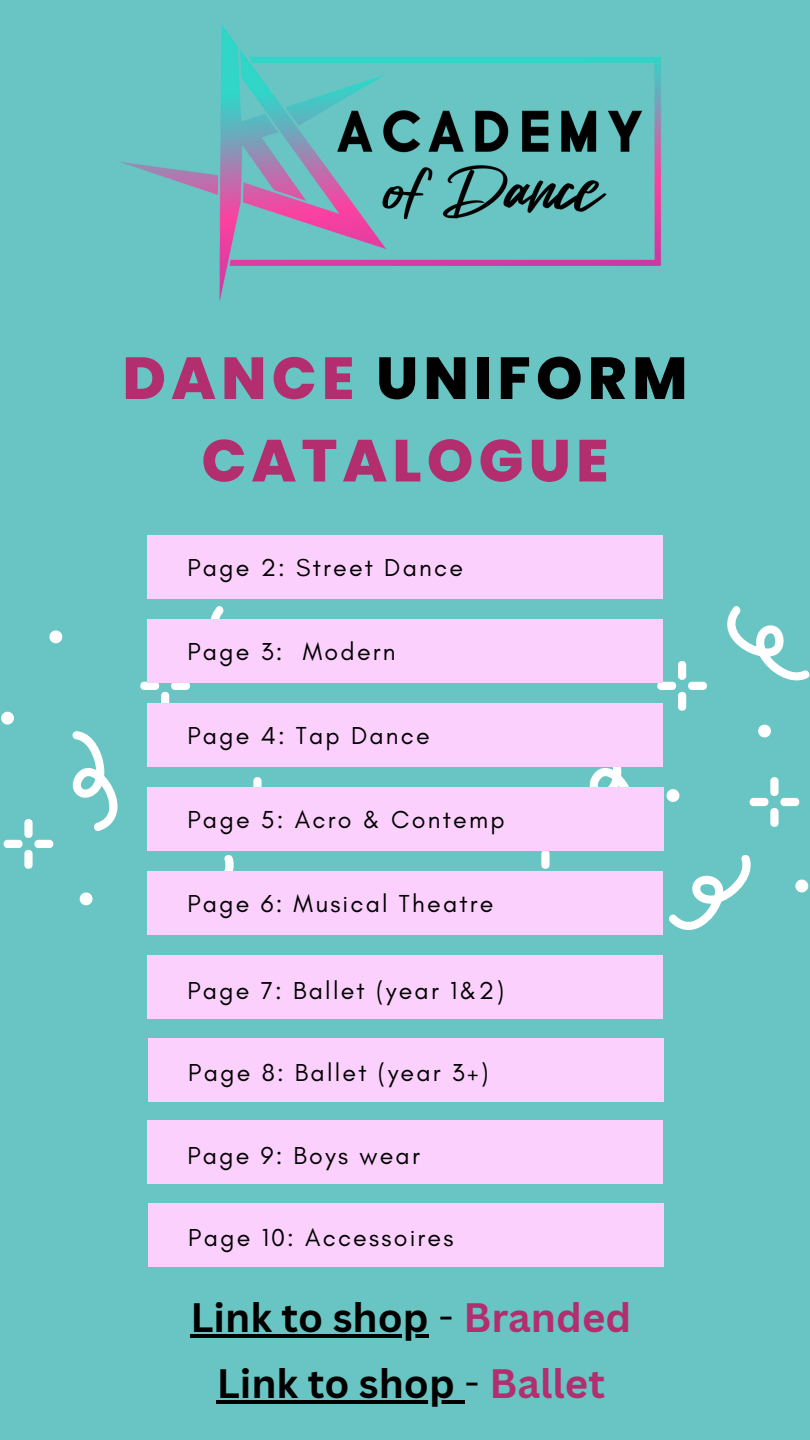
<style>
.page{position:relative;width:810px;height:1440px;background:#69c5c3}
.page>*{position:absolute;margin:0;border:0;box-sizing:border-box;transform-origin:0 0}
.t1{font:800 59.2px/82.5px "Poppins";letter-spacing:.09em;color:#b22e6f;text-align:center}
.t2{font:700 40px "Canva Sans";color:#000}
.t3{font:25px "Glacial Indifference";letter-spacing:.09em;color:#000}
.s1{color:#000}
.s2{font-weight:400}
.s3{color:#b22e6f}
</style>
<div class="page">
<div style="left:147px;top:536px;width:516px;height:63px;background:#fbd0fc"></div>
<svg style="left:3px;top:819px;width:51px;height:50px"></svg>
<svg style="left:72px;top:731px;width:46px;height:100px"></svg>
<div style="left:49px;top:630px;width:13px;height:13px;background:#fff;border-radius:50%"></div>
<div style="left:1px;top:712px;width:13px;height:13px;background:#fff;border-radius:50%"></div>
<div style="left:80px;top:892px;width:13px;height:13px;background:#fff;border-radius:50%"></div>
<div style="left:147px;top:871px;width:516px;height:64px;background:#fbd0fc"></div>
<svg style="left:140px;top:606px;width:670px;height:324px"></svg>
<div style="left:147px;top:955px;width:516px;height:64px;background:#fbd0fc"></div>
<div style="left:148px;top:1038px;width:516px;height:63px;background:#fbd0fc"></div>
<div style="left:147px;top:1121px;width:516px;height:63px;background:#fbd0fc"></div>
<div style="left:148px;top:1203px;width:516px;height:64px;background:#fbd0fc"></div>
<hr style="left:217px;top:1400px;width:238px;height:4px;background:#000">
<hr style="left:455px;top:1400px;width:10px;height:4px;background:#000">
<img style="left:118px;top:24px;width:544px;height:277px">
<hr style="left:191px;top:1334px;width:238px;height:4px;background:#000">
<h1 class="t1" style="left:123px;top:337px;width:567px">DANCE <span class="s1">UNIFORM<br></span>CATALOGUE</h1>
<p class="t3" style="left:187px;top:552px;width:277px">Page 2: Street Dance</p>
<p class="t3" style="left:187px;top:636px;width:210px">Page 3: Modern</p>
<p class="t3" style="left:187px;top:720px;width:244px">Page 4: Tap Dance</p>
<p class="t3" style="left:187px;top:804px;width:319px">Page 5: Acro &amp; Contemp</p>
<p class="t3" style="left:187px;top:888px;width:308px">Page 6: Musical Theatre</p>
<p class="t3" style="left:187px;top:975px;width:318px">Page 7: Ballet (year 1&amp;2)</p>
<p class="t3" style="left:188px;top:1057px;width:302px">Page 8: Ballet (year 3+)</p>
<p class="t3" style="left:187px;top:1140px;width:234px">Page 9: Boys wear</p>
<p class="t3" style="left:188px;top:1222px;width:267px">Page 10: Accessoires</p>
<h2 class="t2" style="left:191px;top:1289px;width:442px">Link to shop <span class="s2">-</span> <span class="s3">Branded</span></h2>
<h2 class="t2" style="left:217px;top:1355px;width:390px">Link to shop <span class="s2">-</span> <span class="s3">Ballet</span></h2>
</div>
